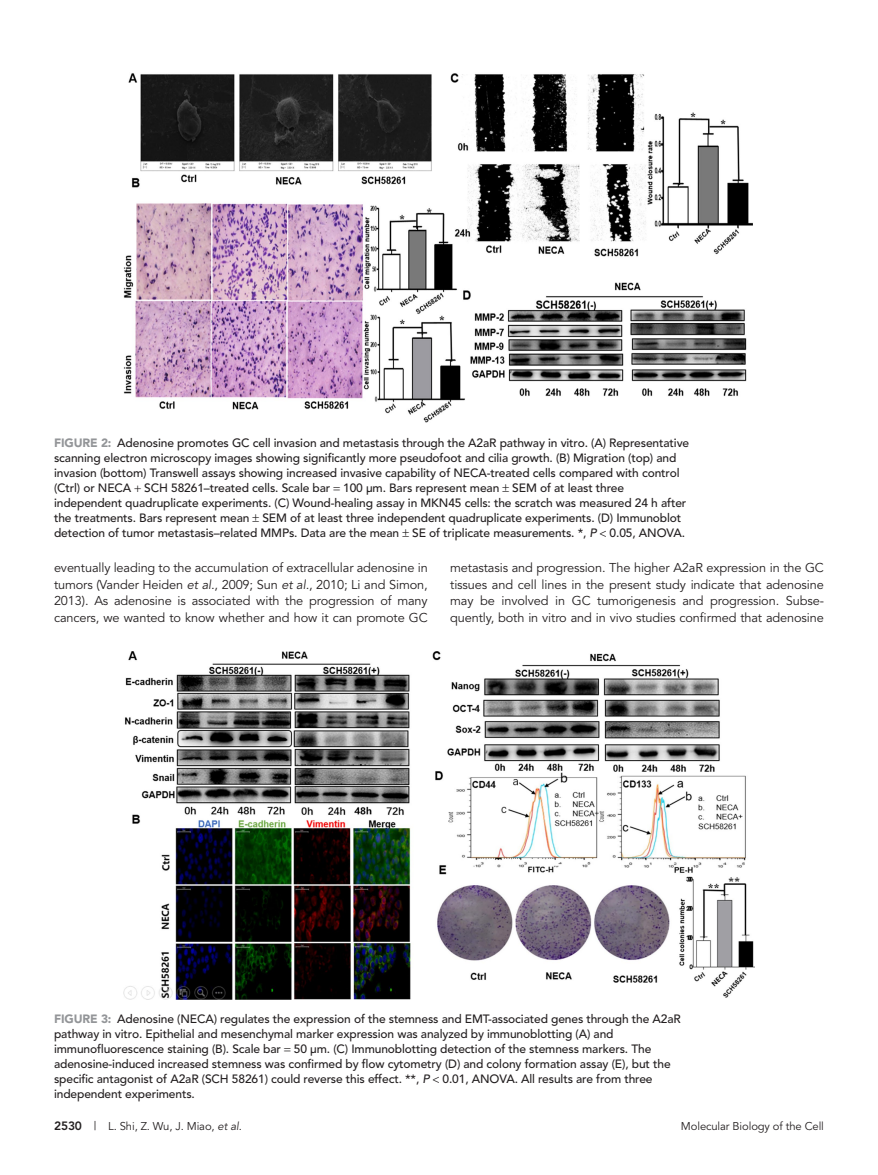
<style>
.page{position:relative;width:878px;height:1175px;background:#fff}
.page>*{position:absolute;margin:0;border:0;box-sizing:border-box;transform-origin:0 0}
.Para{font:12.75px/16.5px "Avenir";letter-spacing:-.01em;color:#231f20;text-align:justify}
.FigCaption_35_5p{font:500 12px/15px "Avenir";letter-spacing:-.01em;color:#231f20}
.t1{font:11.25px "Avenir";letter-spacing:-.01em;color:#231f20}
.s1{font-weight:900;color:#939598}
.s2{font-style:italic}
.s3{font-weight:800;font-size:12px}
.s4{font-size:12px}
</style>
<div class="page">
<img style="left:124px;top:652px;width:630px;height:347px">
<img style="left:124px;top:73px;width:629px;height:350px">
<p class="FigCaption_35_5p" style="left:54px;top:436px;width:636px"><span class="s1">FIGURE 2:</span> Adenosine promotes GC cell invasion and metastasis through the A2aR pathway in vitro. (A) Representative scanning electron microscopy images showing significantly more pseudofoot and cilia growth. (B) Migration (top) and invasion (bottom) Transwell assays showing increased invasive capability of NECA-treated cells compared with control (Ctrl) or NECA SCH 58261–treated cells. Scale bar 100 µm. Bars represent mean SEM of at least three independent quadruplicate experiments. (C) Wound-healing assay in MKN45 cells: the scratch was measured 24 h after the treatments. Bars represent mean SEM of at least three independent quadruplicate experiments. (D) Immunoblot detection of tumor metastasis–related MMPs. Data are the mean SE of triplicate measurements. *, <span class="s2">P</span> 0.05, ANOVA.</p>
<p class="Para" style="left:54px;top:560px;width:375px">eventually leading to the accumulation of extracellular adenosine in tumors (Vander Heiden <span class="s2">et al.</span>, 2009; Sun <span class="s2">et al.</span>, 2010; Li and Simon, 2013). As adenosine is associated with the progression of many cancers, we wanted to know whether and how it can promote GC</p>
<p class="Para" style="left:450px;top:560px;width:375px">metastasis and progression. The higher A2aR expression in the GC tissues and cell lines in the present study indicate that adenosine may be involved in GC tumorigenesis and progression. Subse&shy;quently, both in vitro and in vivo studies confirmed that adenosine</p>
<p class="FigCaption_35_5p" style="left:54px;top:1012px;width:628px"><span class="s1">FIGURE 3:</span> Adenosine (NECA) regulates the expression of the stemness and EMT-associated genes through the A2aR pathway in vitro. Epithelial and mesenchymal marker expression was analyzed by immunoblotting (A) and immunofluorescence staining (B). Scale bar 50 µm. (C) Immunoblotting detection of the stemness markers. The adenosine-induced increased stemness was confirmed by flow cytometry (D) and colony formation assay (E), but the specific antagonist of A2aR (SCH 58261) could reverse this effect. **, <span class="s2">P</span> 0.01, ANOVA. All results are from three independent experiments.</p>
<p class="t1" style="left:54px;top:1119px;width:189px"><span class="s3">2530</span> <span class="s4">|</span> L. Shi, Z. Wu, J. Miao, <span class="s2">et al</span>.</p>
<p class="t1" style="left:681px;top:1119px;width:144px">Molecular Biology of the Cell</p>
</div>
